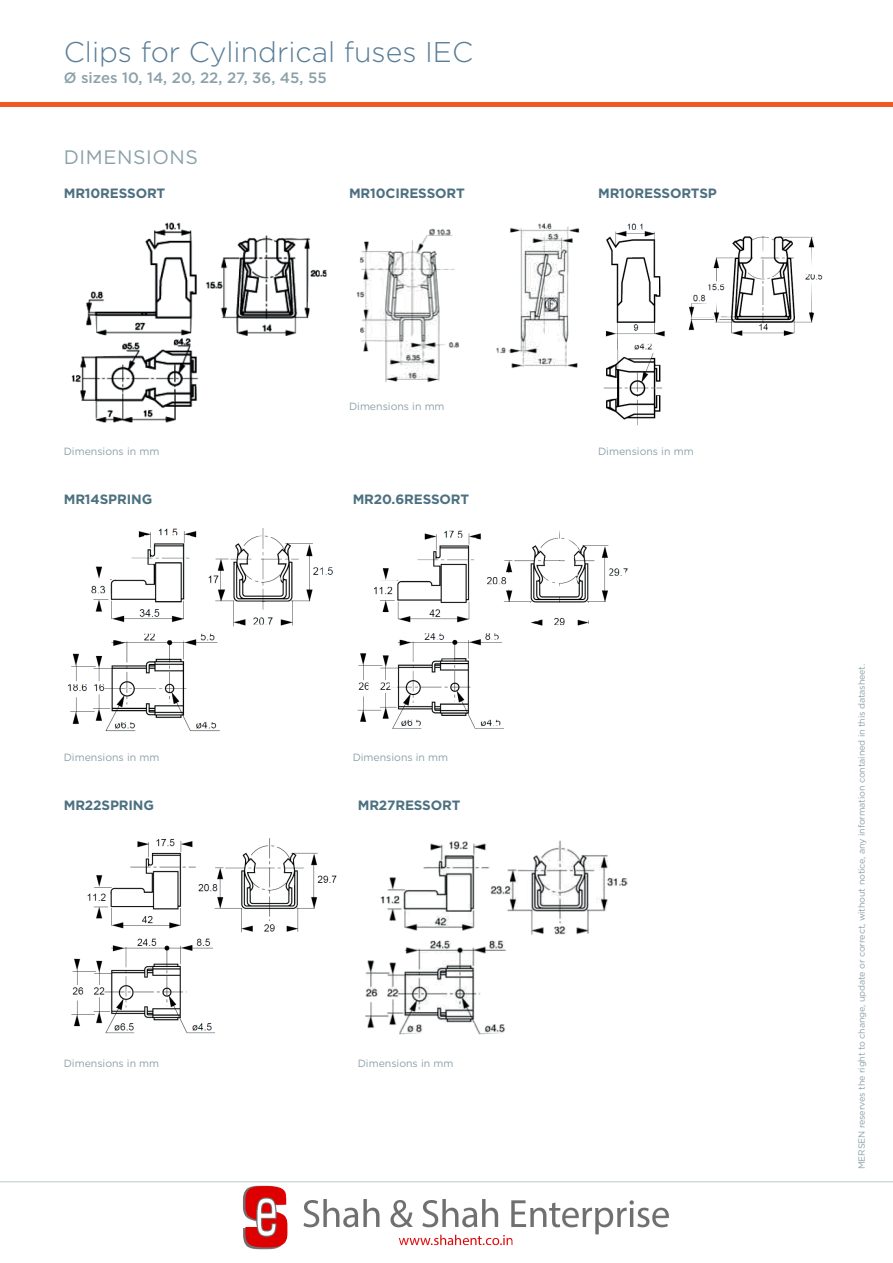
<style>
.page{position:relative;width:893px;height:1263px;background:#fff}
.page>*{position:absolute;margin:0;border:0;box-sizing:border-box;transform-origin:0 0}
.t1{font:300 28.5px "Gotham";color:#587d98}
.t2{font:19.5px "Gotham";letter-spacing:.03em;color:#8ba1a9}
.t3{font:500 15px "Gotham";color:#8ba1a9}
.t4{font:700 13.5px "Gotham";letter-spacing:-.01em;color:#4c7080}
.t5{font:10.5px "Gotham";color:#8ba1a9}
.t6{font:9px "Gotham";letter-spacing:-.015em;color:#8ba1a9}
</style>
<div class="page">
<hr style="left:0;top:102px;width:893px;height:4px;background:#f15a22">
<hr style="left:0;top:1181px;width:893px;height:1px;background:#bec8cd">
<img style="left:71px;top:222px;width:256px;height:201px">
<img style="left:356px;top:223px;width:224px;height:160px">
<img style="left:603px;top:223px;width:220px;height:203px">
<img style="left:67px;top:528px;width:266px;height:204px">
<img style="left:357px;top:530px;width:271px;height:199px">
<img style="left:71px;top:838px;width:266px;height:196px">
<img style="left:365px;top:840px;width:263px;height:195px">
<img style="left:234px;top:1181px;width:444px;height:69px">
<h1 class="t1" style="left:64px;top:34px;width:411px">Clips for Cylindrical fuses IEC</h1>
<h3 class="t3" style="left:64px;top:68px;width:264px">Ø sizes 10, 14, 20, 22, 27, 36, 45, 55</h3>
<h2 class="t2" style="left:64px;top:145px;width:136px">DIMENSIONS</h2>
<h3 class="t4" style="left:64px;top:184px;width:103px">MR10RESSORT</h3>
<p class="t5" style="left:64px;top:444px;width:97px">Dimensions in mm</p>
<h3 class="t4" style="left:64px;top:490px;width:90px">MR14SPRING</h3>
<p class="t5" style="left:64px;top:751px;width:97px">Dimensions in mm</p>
<h3 class="t4" style="left:64px;top:796px;width:92px">MR22SPRING</h3>
<p class="t5" style="left:64px;top:1057px;width:97px">Dimensions in mm</p>
<h3 class="t4" style="left:349px;top:184px;width:117px">MR10CIRESSORT</h3>
<p class="t5" style="left:349px;top:400px;width:97px">Dimensions in mm</p>
<h3 class="t4" style="left:353px;top:490px;width:118px">MR20.6RESSORT</h3>
<p class="t5" style="left:353px;top:750px;width:97px">Dimensions in mm</p>
<h3 class="t4" style="left:358px;top:796px;width:104px">MR27RESSORT</h3>
<p class="t5" style="left:358px;top:1057px;width:97px">Dimensions in mm</p>
<h3 class="t4" style="left:598px;top:184px;width:120px">MR10RESSORTSP</h3>
<p class="t5" style="left:598px;top:444px;width:97px">Dimensions in mm</p>
<p class="t6" style="left:856px;top:1169px;width:507px;rotate:-90deg">MERSEN reserves the right to change, update or correct, without notice, any information contained in this datasheet.</p>
</div>
